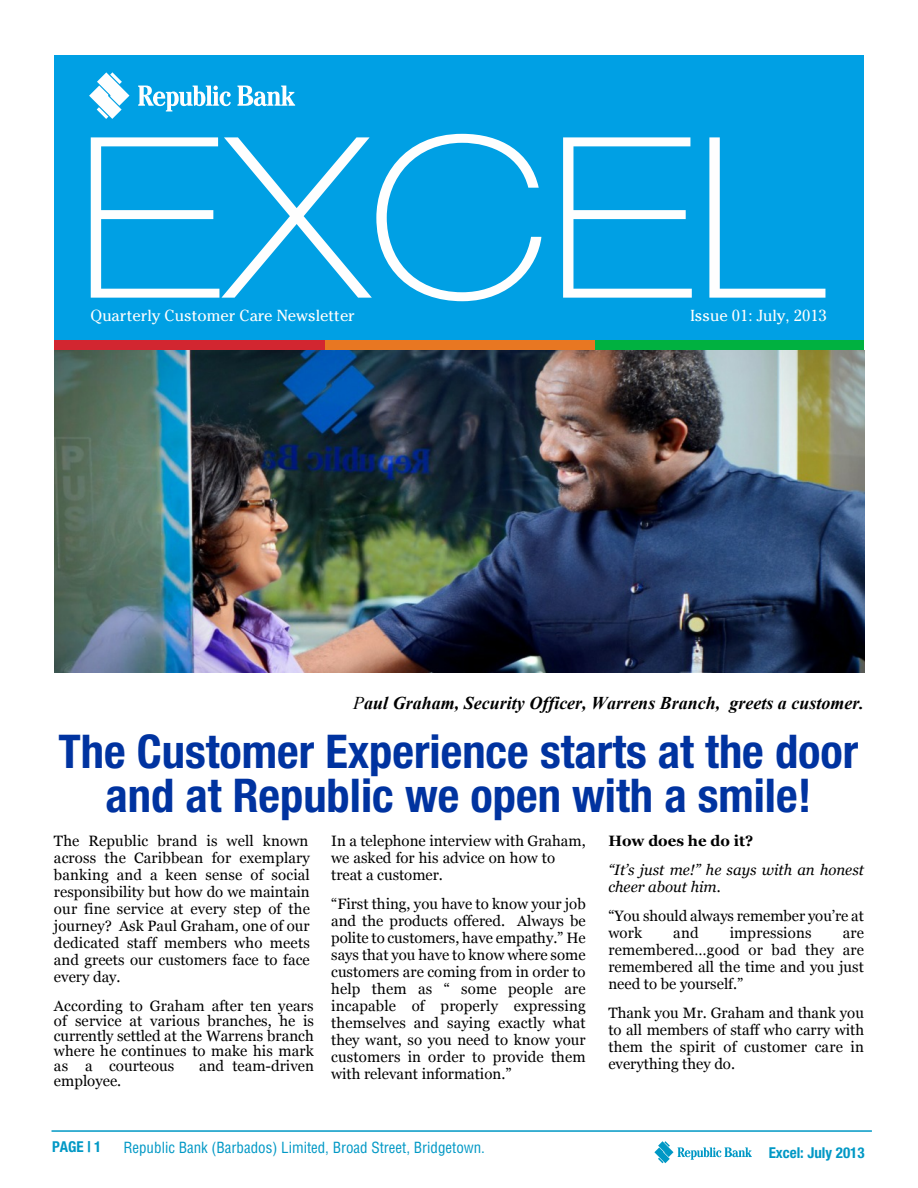
<style>
.page{position:relative;width:918px;height:1188px;background:#fff}
.page>*{position:absolute;margin:0;border:0;box-sizing:border-box;transform-origin:0 0}
.t1{font:700 condensed 46.5px/44.1px "Helvetica Neue LT Std";color:#0033a0;text-align:center}
.t2{font:italic 700 18px "Times New Roman";color:#000}
.t3{font:15.9px "Cheltenham Std";color:#fefefe}
.t4{font:15px/17.1px "Georgia";color:#000;text-align:justify}
.t5{font:condensed 15px "Helvetica LT Std";color:#0098c5}
.t6{font:italic 15px/17.1px "Georgia";color:#000}
.t7{font:700 condensed 15px "Helvetica Neue LT Std";color:#0098c5}
.t8{font:700 15px "Georgia";color:#000}
.s1{font-weight:400}
</style>
<div class="page">
<hr style="left:52px;top:1130px;width:820px;height:2px;background:#0098c5">
<div style="left:54px;top:55px;width:810px;height:289px;background:#00a0e4"></div>
<div style="left:54px;top:340px;width:272px;height:10px;background:#d22630"></div>
<div style="left:325px;top:340px;width:271px;height:10px;background:#e87722"></div>
<div style="left:595px;top:340px;width:269px;height:10px;background:#00b140"></div>
<svg style="left:91px;top:134px;width:734px;height:167px"></svg>
<svg style="left:89px;top:72px;width:206px;height:47px"></svg>
<img style="left:54px;top:350px;width:810px;height:322px">
<svg style="left:654px;top:1141px;width:98px;height:22px"></svg>
<p class="t3" style="left:91px;top:310px;width:266px">Quarterly Customer Care Newsletter</p>
<p class="t3" style="left:691px;top:310px;width:138px">Issue 01: July, 2013</p>
<p class="t2" style="left:353px;top:697px;width:512px"><span class="s1">P</span>aul Graham, Security Officer, Warrens Branch, greets a customer.</p>
<h1 class="t1" style="left:59px;top:736px;width:801px">The Customer Experience starts at the door and at Republic we open with a smile!</h1>
<p class="t4" style="left:54px;top:833px;width:257px">The Republic brand is well known across the Caribbean for exemplary banking and a keen sense of social responsibility but how do we maintain our fine service at every step of the journey? Ask Paul Graham, one of our dedicated staff members who meets and greets our customers face to face every day.</p>
<p class="t4" style="left:54px;top:999px;width:261px;line-height:15px">According to Graham after ten years of service at various branches, he is currently settled at the Warrens branch where he continues to make his mark as a courteous</p>
<p class="t4" style="left:199px;top:1058px;width:116px">and team-driven</p>
<p class="t4" style="left:54px;top:1073px;width:69px">employee.</p>
<p class="t4" style="left:331px;top:833px;width:256px;text-align:left">In a telephone interview with Graham, we asked for his advice on how to treat a customer.</p>
<p class="t4" style="left:331px;top:896px;width:256px">“First thing, you have to know your job and the products offered. Always be polite to customers, have empathy.” He says that you have to know where some customers are coming from in order to help them as “ some people are incapable of properly expressing themselves and saying exactly what they want, so you need to know your customers in order to provide them with relevant information.”</p>
<p class="t8" style="left:608px;top:834px;width:146px">How does he do it?</p>
<p class="t6" style="left:608px;top:862px;width:257px">“It’s just me!” he says with an honest cheer about him.</p>
<p class="t4" style="left:608px;top:908px;width:257px">“You should always remember you’re at work</p>
<p class="t4" style="left:673px;top:925px;width:27px">and</p>
<p class="t4" style="left:730px;top:925px;width:83px">impressions</p>
<p class="t4" style="left:608px;top:925px;width:257px;text-indent:234px">are remembered…good or bad they are remembered all the time and you just need to be yourself.”</p>
<p class="t4" style="left:608px;top:1005px;width:257px">Thank you Mr. Graham and thank you to all members of staff who carry with them the spirit of customer care in everything they do.</p>
<p class="t7" style="left:52px;top:1142px;width:51px">PAGE | 1</p>
<p class="t5" style="left:123px;top:1142px;width:363px">Republic Bank (Barbados) Limited, Broad Street, Bridgetown.</p>
<p class="t7" style="left:769px;top:1147px;width:97px">Excel: July 2013</p>
</div>
